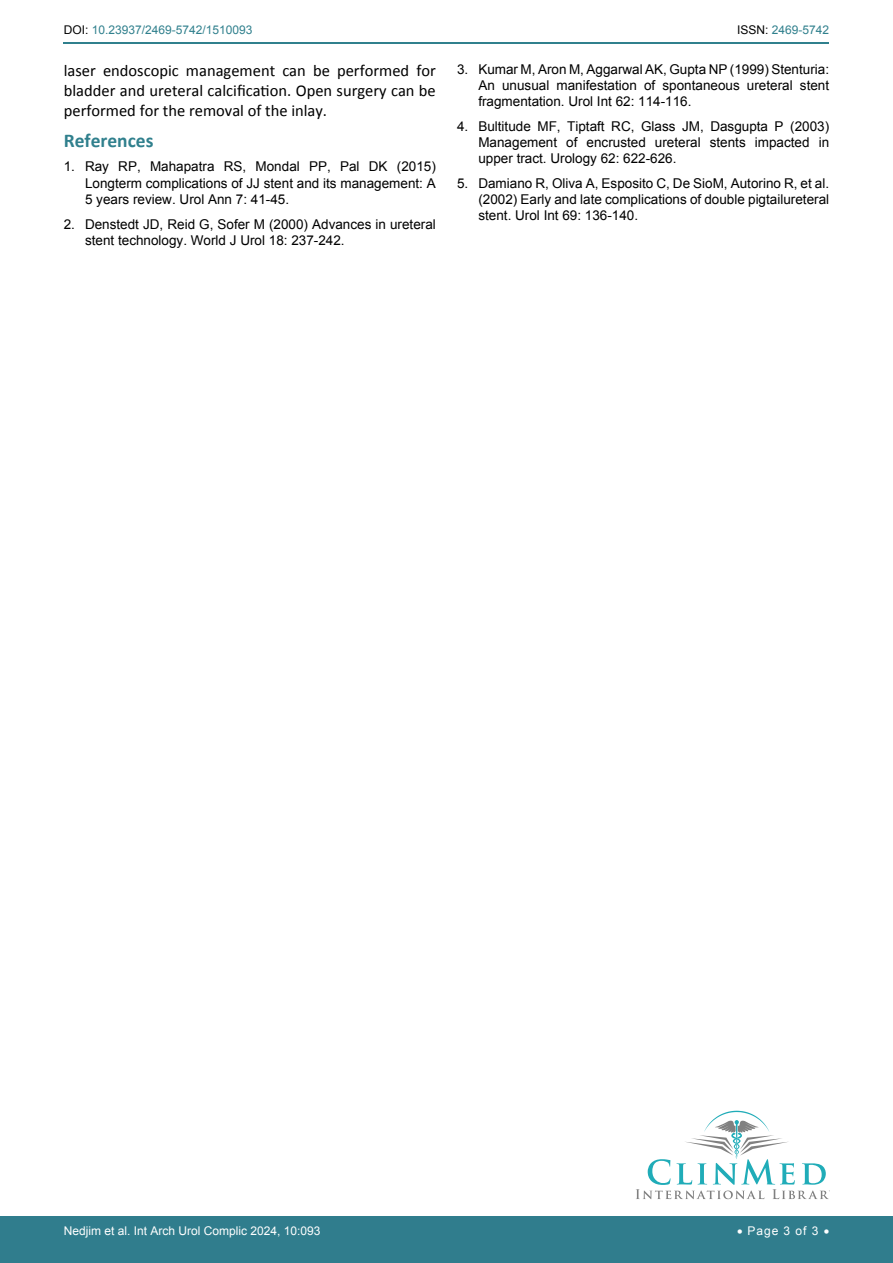
<style>
.page{position:relative;width:893px;height:1263px;background:#fff}
.page>*{position:absolute;margin:0;border:0;box-sizing:border-box;transform-origin:0 0}
.t1{font:700 19.5px "Calibri";color:#30808d}
.t2{font:16.5px/19.8px "Calibri";color:#000;text-align:justify}
.t3{font:13.5px/16.2px "Arial";color:#000;text-align:justify}
.t4{font:12px "Arial";color:#fff}
.t5{font:12px "Arial";color:#30808d}
.s1{color:#000}
</style>
<div class="page">
<hr style="left:64px;top:42px;width:765px;height:1px;background:#30808d">
<div style="left:0;top:1217px;width:893px;height:46px;background:#307d8d"></div>
<svg style="left:636px;top:1111px;width:194px;height:88px"></svg>
<p class="t5" style="left:64px;top:22px;width:190px"><span class="s1">DOI:</span> 10.23937/2469-5742/1510093</p>
<p class="t5" style="left:737px;top:22px;width:94px"><span class="s1">ISSN:</span> 2469-5742</p>
<p class="t2" style="left:64px;top:61px;width:374px">laser endoscopic management can be performed for bladder and ureteral calcification. Open surgery can be performed for the removal of the inlay.</p>
<h1 class="t1" style="left:64px;top:128px;width:91px">References</h1>
<p class="t3" style="left:85px;top:159px;width:352px;text-indent:-21px">1. Ray RP, Mahapatra RS, Mondal PP, Pal DK (2015)<br>Longterm complications of JJ stent and its management: A 5 years review. Urol Ann 7: 41-45.</p>
<p class="t3" style="left:85px;top:216px;width:352px;text-indent:-21px">2. Denstedt JD, Reid G, Sofer M (2000) Advances in ureteral stent technology. World J Urol 18: 237-242.</p>
<p class="t3" style="left:478px;top:61px;width:352px;text-indent:-21px">3. Kumar M, Aron M, Aggarwal AK, Gupta NP (1999) Stenturia:<br>An unusual manifestation of spontaneous ureteral stent fragmentation. Urol Int 62: 114-116.</p>
<p class="t3" style="left:478px;top:118px;width:352px;text-indent:-21px">4. Bultitude MF, Tiptaft RC, Glass JM, Dasgupta P (2003)<br>Management of encrusted ureteral stents impacted in upper tract. Urology 62: 622-626.</p>
<p class="t3" style="left:478px;top:175px;width:352px;text-indent:-21px">5. Damiano R, Oliva A, Esposito C, De SioM, Autorino R, et al. (2002) Early and late complications of double pigtailureteral stent. Urol Int 69: 136-140.</p>
<p class="t4" style="left:64px;top:1223px;width:258px">Nedjim et al. Int Arch Urol Complic 2024, 10:093</p>
<p class="t4" style="left:737px;top:1223px;width:94px">• Page 3 of 3 •</p>
</div>
